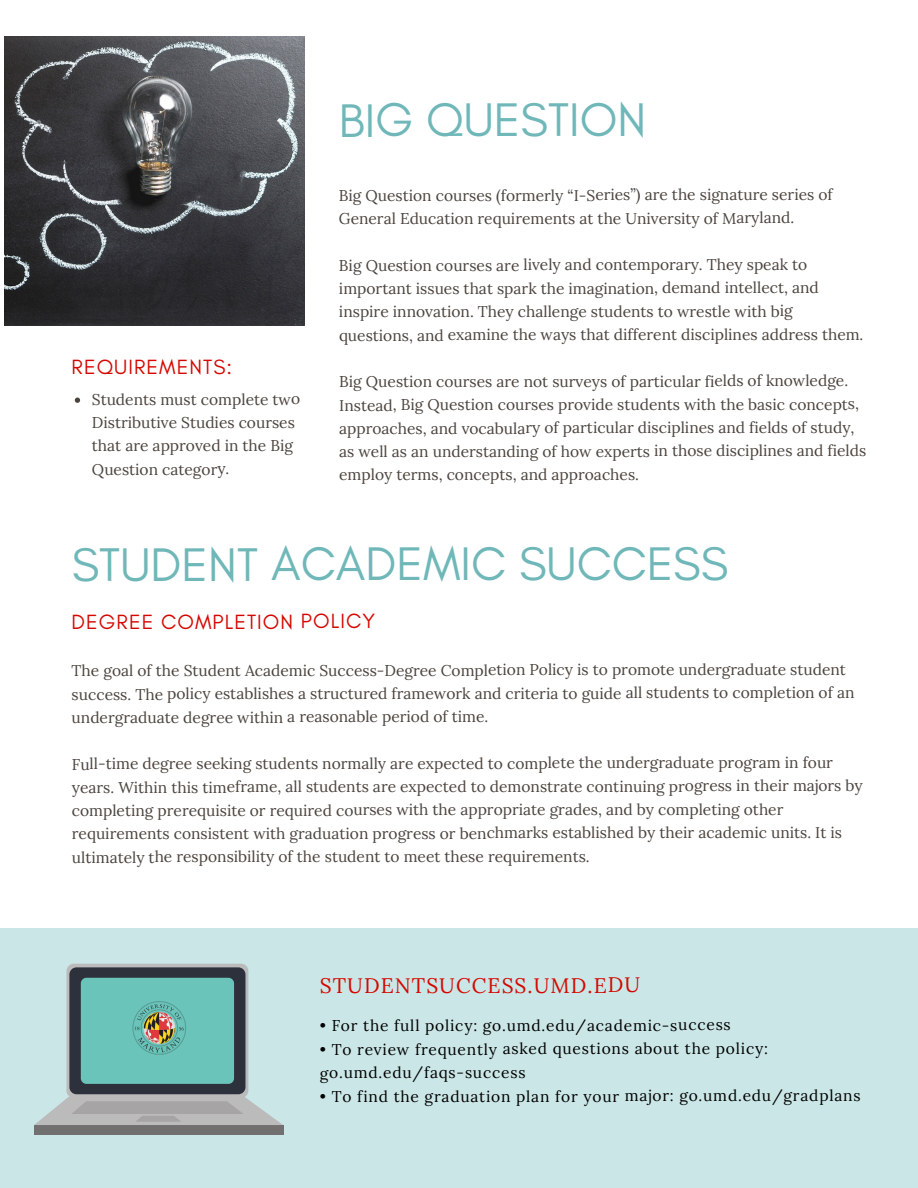
<style>
.page{position:relative;width:918px;height:1188px;background:#fff}
.page>*{position:absolute;margin:0;border:0;box-sizing:border-box;transform-origin:0 0}
.t1{font:48px "Glacial Indifference";color:#6fb7b8}
.t2{font:21px "Glacial Indifference";letter-spacing:.045em;color:#d50700}
.t3{font:21px "Lora";letter-spacing:.045em;color:#d50700}
.t4{font:15.6px/23.4px "Lora";letter-spacing:-.005em;color:#4b433d}
.t5{font:15.6px/23.9px "Lora";letter-spacing:.045em;color:#000}
</style>
<div class="page">
<div style="left:0;top:929px;width:918px;height:259px;background:#cae6e6"></div>
<div style="left:34px;top:1125px;width:249px;height:9px;background:#726f70"></div>
<img style="left:4px;top:36px;width:301px;height:289px">
<svg style="left:75px;top:398px;width:5px;height:5px"></svg>
<svg style="left:67px;top:964px;width:181px;height:134px"></svg>
<div style="left:69px;top:967px;width:177px;height:127px;background:#2c313b;border-radius:7px"></div>
<div style="left:81px;top:978px;width:153px;height:106px;background:#6ac4ba;border-radius:6px"></div>
<svg style="left:34px;top:1096px;width:249px;height:29px;background:#b7baba"></svg>
<img style="left:102px;top:977px;width:114px;height:107px">
<p class="t2" style="left:72px;top:354px;width:162px">REQUIREMENTS:</p>
<p class="t4" style="left:92px;top:387px;width:210px">Students must complete two<br>Distributive Studies courses that are approved in the Big<br>Question category.</p>
<p class="t1" style="left:339px;top:91px;width:309px">BIG QUESTION</p>
<p class="t4" style="left:339px;top:183px;width:495px">Big Question courses (formerly “I-Series”) are the signature series of<br>General Education requirements at the University of Maryland.</p>
<p class="t4" style="left:339px;top:253px;width:526px">Big Question courses are lively and contemporary. They speak to important issues that spark the imagination, demand intellect, and inspire innovation. They challenge students to wrestle with big questions, and examine the ways that different disciplines address them.</p>
<p class="t4" style="left:339px;top:369px;width:529px">Big Question courses are not surveys of particular fields of knowledge.<br>Instead, Big Question courses provide students with the basic concepts, approaches, and vocabulary of particular disciplines and fields of study, as well as an understanding of how experts in those disciplines and fields employ terms, concepts, and approaches.</p>
<p class="t1" style="left:72px;top:535px;width:658px">STUDENT ACADEMIC SUCCESS</p>
<p class="t2" style="left:72px;top:609px;width:305px">DEGREE COMPLETION POLICY</p>
<p class="t4" style="left:72px;top:658px;width:784px">The goal of the Student Academic Success-Degree Completion Policy is to promote undergraduate student success. The policy establishes a structured framework and criteria to guide all students to completion of an undergraduate degree within a reasonable period of time.</p>
<p class="t4" style="left:72px;top:751px;width:792px">Full-time degree seeking students normally are expected to complete the undergraduate program in four years. Within this timeframe, all students are expected to demonstrate continuing progress in their majors by completing prerequisite or required courses with the appropriate grades, and by completing other requirements consistent with graduation progress or benchmarks established by their academic units. It is ultimately the responsibility of the student to meet these requirements.</p>
<p class="t3" style="left:320px;top:972px;width:322px">STUDENTSUCCESS.UMD.EDU</p>
<p class="t5" style="left:320px;top:1013px;width:413px">• For the full policy: go.umd.edu/academic-success</p>
<p class="t5" style="left:320px;top:1037px;width:450px">• To review frequently asked questions about the policy: go.umd.edu/faqs-success</p>
<p class="t5" style="left:320px;top:1084px;width:542px">• To find the graduation plan for your major: go.umd.edu/gradplans</p>
</div>
